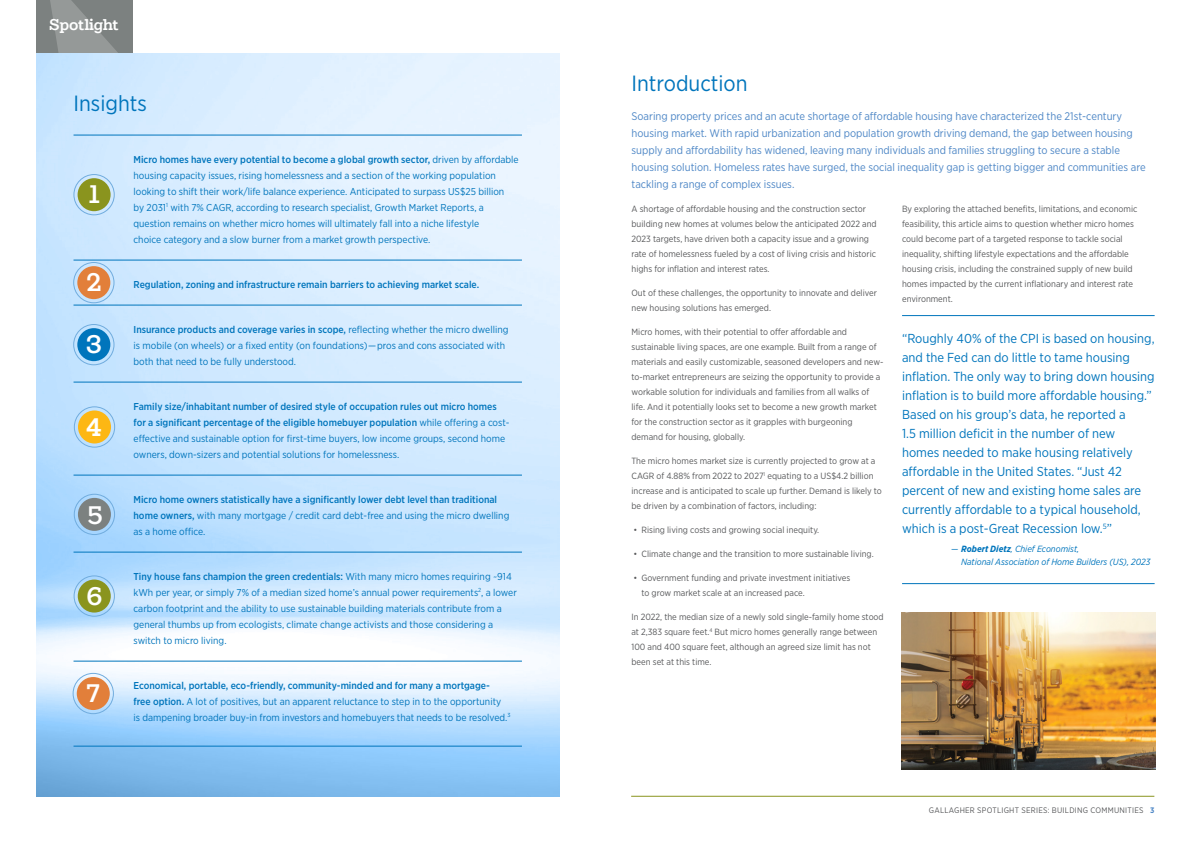
<style>
.page{position:relative;width:1191px;height:842px;background:#fff}
.page>*{position:absolute;margin:0;border:0;box-sizing:border-box;transform-origin:0 0}
.t1{font:500 24.1px "Gallagher Slab";color:#fff}
.t2{font:22px "Gotham Narrow";color:#0075bc}
.t3{font:500 14.9px "Gallagher Slab";letter-spacing:-.015em;color:#fff}
.t4{font:13px/19px "Gotham Narrow";color:#0075bc}
.t5{font:11px/17px "Gotham Narrow";color:#4e87c6}
.t6{font:10px/16px "Gotham Narrow";color:#0075bc}
.t7{font:500 10px/16px "Gotham Narrow";color:#0075bc}
.t8{font:9px/15px "Gotham Narrow";color:#58595b}
.t9{font:italic 9px/13px "Gotham Narrow";color:#0075bc}
.t10{font:8px "Gotham Narrow";letter-spacing:.03em;color:#58595b}
.s1{font-weight:500}
.s2{font-weight:400}
.s3{font-weight:700}
.s4{font-weight:700;color:#4e87c6}
</style>
<div class="page">
<hr style="left:631px;top:796px;width:523px;height:1px;background:#8a941e">
<div style="left:36px;top:0;width:97px;height:53px;background:#7c8180"></div>
<svg style="left:50px;top:0;width:68px;height:53px"></svg>
<svg style="left:36px;top:53px;width:523px;height:743px;background:#cce6fd"></svg>
<hr style="left:902px;top:315px;width:252px;height:1px;background:#0075bc">
<hr style="left:902px;top:583px;width:252px;height:1px;background:#0075bc">
<hr style="left:74px;top:135px;width:448px;height:1px;background:#0075bc">
<hr style="left:74px;top:260px;width:448px;height:1px;background:#0075bc">
<hr style="left:74px;top:305px;width:448px;height:1px;background:#0075bc">
<hr style="left:74px;top:382px;width:448px;height:1px;background:#0075bc">
<hr style="left:74px;top:475px;width:448px;height:1px;background:#0075bc">
<hr style="left:74px;top:552px;width:448px;height:1px;background:#0075bc">
<hr style="left:74px;top:661px;width:448px;height:1px;background:#0075bc">
<hr style="left:74px;top:746px;width:448px;height:1px;background:#0075bc">
<div style="left:74px;top:174px;width:41px;height:41px;border:1px solid #70acde;border-radius:50%"></div>
<div style="left:78px;top:178px;width:33px;height:33px;background:#8a941e;border-radius:50%"></div>
<div style="left:73px;top:262px;width:41px;height:41px;border:1px solid #70acde;border-radius:50%"></div>
<div style="left:77px;top:266px;width:33px;height:33px;background:#e27f3a;border-radius:50%"></div>
<div style="left:73px;top:324px;width:41px;height:41px;border:1px solid #70acde;border-radius:50%"></div>
<div style="left:77px;top:328px;width:33px;height:33px;background:#0075bc;border-radius:50%"></div>
<div style="left:74px;top:494px;width:41px;height:41px;border:1px solid #70acde;border-radius:50%"></div>
<div style="left:78px;top:498px;width:33px;height:33px;background:#7c8180;border-radius:50%"></div>
<div style="left:74px;top:575px;width:41px;height:42px;border:1px solid #70acde;border-radius:50%"></div>
<div style="left:78px;top:579px;width:33px;height:33px;background:#8a941e;border-radius:50%"></div>
<div style="left:73px;top:673px;width:41px;height:41px;border:1px solid #70acde;border-radius:50%"></div>
<div style="left:77px;top:677px;width:33px;height:33px;background:#e27f3a;border-radius:50%"></div>
<div style="left:74px;top:406px;width:41px;height:42px;border:1px solid #70acde;border-radius:50%"></div>
<div style="left:78px;top:410px;width:33px;height:33px;background:#fdb714;border-radius:50%"></div>
<img style="left:901px;top:612px;width:254px;height:158px">
<h3 class="t3" style="left:49px;top:16px;width:71px">Spotlight</h3>
<h2 class="t2" style="left:74px;top:89px;width:75px">Insights</h2>
<h1 class="t1" style="left:89px;top:180px;width:13px">1</h1>
<h1 class="t1" style="left:86px;top:268px;width:17px">2</h1>
<h1 class="t1" style="left:86px;top:330px;width:17px">3</h1>
<h1 class="t1" style="left:86px;top:412px;width:17px">4</h1>
<h1 class="t1" style="left:88px;top:500px;width:17px">5</h1>
<h1 class="t1" style="left:87px;top:581px;width:17px">6</h1>
<h1 class="t1" style="left:87px;top:678px;width:15px">7</h1>
<p class="t6" style="left:134px;top:151px;width:387px"><span class="s1">Micro homes have every potential to become a global growth sector,</span> driven by affordable housing capacity issues, rising homelessness and a section of the working population looking to shift their work/life balance experience. Anticipated to surpass US$25 billion<br>by 2031<sup>1</sup> with 7% CAGR, according to research specialist, Growth Market Reports, a question remains on whether micro homes will ultimately fall into a niche lifestyle<br>choice category and a slow burner from a market growth perspective.</p>
<p class="t7" style="left:134px;top:276px;width:347px">Regulation, zoning and infrastructure remain barriers to achieving market scale.</p>
<p class="t6" style="left:134px;top:321px;width:376px"><span class="s1">Insurance products and coverage varies in scope,</span> reflecting whether the micro dwelling is mobile (on wheels) or a fixed entity (on foundations) — pros and cons associated with both that need to be fully understood.</p>
<p class="t6" style="left:134px;top:398px;width:377px"><span class="s1">Family size/inhabitant number of desired style of occupation rules out micro homes for a significant percentage of the eligible homebuyer population</span> while offering a cost&shy;effective and sustainable option for first-time buyers, low income groups, second home owners, down-sizers and potential solutions for homelessness.</p>
<p class="t7" style="left:134px;top:491px;width:377px">Micro home owners statistically have a significantly lower debt level than traditional home owners, <span class="s2">with many mortgage / credit card debt-free and using the micro dwelling as a home office.</span></p>
<p class="t6" style="left:134px;top:568px;width:385px"><span class="s1">Tiny house fans champion the green credentials:</span> With many micro homes requiring ~914 kWh per year, or simply 7% of a median sized home’s annual power requirements<sup>2</sup>, a lower carbon footprint and the ability to use sustainable building materials contribute from a general thumbs up from ecologists, climate change activists and those considering a switch to micro living.</p>
<p class="t6" style="left:134px;top:677px;width:378px"><span class="s1">Economical, portable, eco-friendly, community-minded and for many a mortgage-<br>free option.</span> A lot of positives, but an apparent reluctance to step in to the opportunity<br>is dampening broader buy-in from investors and homebuyers that needs to be resolved.<sup>3</sup></p>
<h2 class="t2" style="left:631px;top:69px;width:118px">Introduction</h2>
<p class="t5" style="left:631px;top:107px;width:515px">Soaring property prices and an acute shortage of affordable housing have characterized the 21st-century housing market. With rapid urbanization and population growth driving demand, the gap between housing supply and affordability has widened, leaving many individuals and families struggling to secure a stable housing solution. Homeless rates have surged, the social inequality gap is getting bigger and communities are tackling a range of complex issues.</p>
<p class="t8" style="left:631px;top:201px;width:247px">A shortage of affordable housing and the construction sector building new homes at volumes below the anticipated 2022 and 2023 targets, have driven both a capacity issue and a growing rate of homelessness fueled by a cost of living crisis and historic highs for inflation and interest rates.</p>
<p class="t8" style="left:631px;top:285px;width:247px">Out of these challenges, the opportunity to innovate and deliver new housing solutions has emerged.</p>
<p class="t8" style="left:631px;top:324px;width:253px">Micro homes, with their potential to offer affordable and sustainable living spaces, are one example. Built from a range of materials and easily customizable, seasoned developers and new&shy;to-market entrepreneurs are seizing the opportunity to provide a workable solution for individuals and families from all walks of life. And it potentially looks set to become a new growth market for the construction sector as it grapples with burgeoning demand for housing, globally.</p>
<p class="t8" style="left:631px;top:453px;width:252px">The micro homes market size is currently projected to grow at a CAGR of 4.88% from 2022 to 2027<sup>1</sup> equating to a US$4.2 billion increase and is anticipated to scale up further. Demand is likely to be driven by a combination of factors, including:</p>
<p class="t8" style="left:633px;top:522px;width:187px">• Rising living costs and growing social inequity.</p>
<p class="t8" style="left:633px;top:546px;width:242px">• Climate change and the transition to more sustainable living.</p>
<p class="t8" style="left:641px;top:570px;width:210px;text-indent:-8px">• Government funding and private investment initiatives to grow market scale at an increased pace.</p>
<p class="t8" style="left:631px;top:609px;width:254px">In 2022, the median size of a newly sold single-family home stood at 2,383 square feet.<sup>4</sup> But micro homes generally range between 100 and 400 square feet, although an agreed size limit has not been set at this time.</p>
<p class="t8" style="left:902px;top:201px;width:237px">By exploring the attached benefits, limitations, and economic feasibility, this article aims to question whether micro homes could become part of a targeted response to tackle social inequality, shifting lifestyle expectations and the affordable housing crisis, including the constrained supply of new build homes impacted by the current inflationary and interest rate environment.</p>
<p class="t4" style="left:902px;top:329px;width:254px">“Roughly 40% of the CPI is based on housing, and the Fed can do little to tame housing inflation. The only way to bring down housing inflation is to build more affordable housing.” Based on his group’s data, he reported a<br>1.5 million deficit in the number of new homes needed to make housing relatively affordable in the United States. “Just 42 percent of new and existing home sales are currently affordable to a typical household, which is a post-Great Recession low.<sup>5</sup>”</p>
<p class="t9" style="left:961px;top:542px;width:191px;text-indent:-10px">— <span class="s3">Robert Dietz</span>, Chief Economist,<br>National Association of Home Builders (US), 2023</p>
<p class="t10" style="left:928px;top:805px;width:227px">GALLAGHER SPOTLIGHT SERIES: BUILDING COMMUNITIES <span class="s4">3</span></p>
</div>
